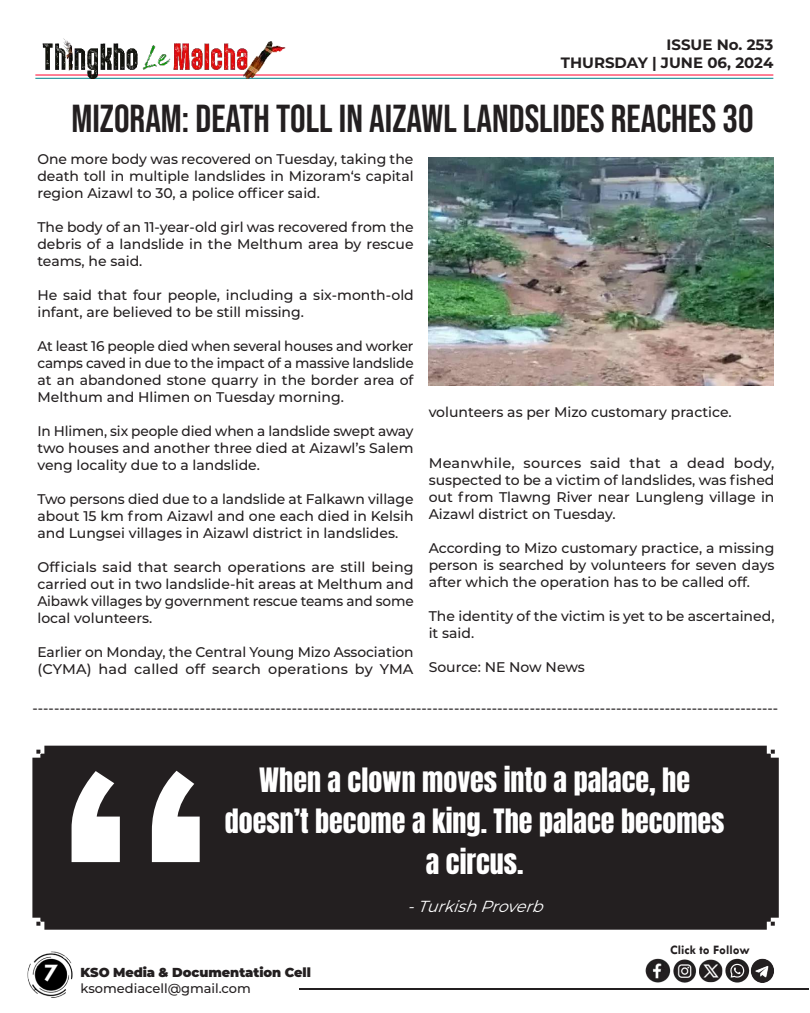
<style>
.page{position:relative;width:810px;height:1013px;background:#fff}
.page>*{position:absolute;margin:0;border:0;box-sizing:border-box;transform-origin:0 0}
.t1{font:700 320.1px "Tw Cen";color:#fff;scale:1.05 1}
.t2{font:39px "Bebas Neue";color:#231f20}
.t3{font:28px/41px "Anton";color:#fff;text-align:center}
.t4{font:700 26px "Tw Cen";color:#fff}
.t5{font:italic 100 16px "Montserrat";color:#fff}
.t6{font:700 15px/18px "Montserrat";color:#231f20;text-align:right}
.t7{font:500 14px/17px "Montserrat";color:#231f20;text-align:justify}
.t8{font:900 13px "Montserrat";letter-spacing:-.005em;color:#231f20}
.t9{font:500 13px "Montserrat";color:#231f20}
.t10{font:700 13px "Tw Cen";color:#231f20}
</style>
<div class="page">
<div style="left:32px;top:745px;width:747px;height:184px;background:#231f20"></div>
<hr style="left:299px;top:988px;width:509px;height:1px;background:#231f20">
<img style="left:27px;top:951px;width:46px;height:47px">
<hr style="left:35px;top:74px;width:738px;height:1px;background:#ff002d">
<hr style="left:35px;top:78px;width:738px;height:1px;background:#00848b">
<img style="left:35px;top:38px;width:254px;height:41px">
<img style="left:645px;top:958px;width:129px;height:25px">
<img style="left:428px;top:157px;width:345px;height:228px">
<p class="t6" style="left:561px;top:35px;width:214px">ISSUE No. 253<br>THURSDAY | JUNE 06, 2024</p>
<h2 class="t2" style="left:71px;top:96px;width:684px">MIZORAM: DEATH TOLL IN AIZAWL LANDSLIDES REACHES 30</h2>
<p class="t7" style="left:37px;top:150px;width:378px">One more body was recovered on Tuesday, taking the death toll in multiple landslides in Mizoram‘s capital region Aizawl to 30, a police officer said.</p>
<p class="t7" style="left:37px;top:218px;width:378px">The body of an 11-year-old girl was recovered from the debris of a landslide in the Melthum area by rescue teams, he said.</p>
<p class="t7" style="left:37px;top:286px;width:378px">He said that four people, including a six-month-old infant, are believed to be still missing.</p>
<p class="t7" style="left:37px;top:337px;width:378px">At least 16 people died when several houses and worker camps caved in due to the impact of a massive landslide at an abandoned stone quarry in the border area of Melthum and Hlimen on Tuesday morning.</p>
<p class="t7" style="left:37px;top:422px;width:378px">In Hlimen, six people died when a landslide swept away two houses and another three died at Aizawl’s Salem veng locality due to a landslide.</p>
<p class="t7" style="left:37px;top:490px;width:378px">Two persons died due to a landslide at Falkawn village about 15 km from Aizawl and one each died in Kelsih and Lungsei villages in Aizawl district in landslides.</p>
<p class="t7" style="left:37px;top:558px;width:378px">Officials said that search operations are still being carried out in two landslide-hit areas at Melthum and Aibawk villages by government rescue teams and some local volunteers.</p>
<p class="t7" style="left:37px;top:643px;width:378px">Earlier on Monday, the Central Young Mizo Association (CYMA) had called off search operations by YMA</p>
<p class="t7" style="left:429px;top:403px;width:305px">volunteers as per Mizo customary practice.</p>
<p class="t7" style="left:429px;top:454px;width:347px">Meanwhile, sources said that a dead body, suspected to be a victim of landslides, was fished out from Tlawng River near Lungleng village in Aizawl district on Tuesday.</p>
<p class="t7" style="left:429px;top:539px;width:347px">According to Mizo customary practice, a missing person is searched by volunteers for seven days after which the operation has to be called off.</p>
<p class="t7" style="left:429px;top:607px;width:347px">The identity of the victim is yet to be ascertained, it said.</p>
<p class="t7" style="left:429px;top:658px;width:158px">Source: NE Now News</p>
<p class="t7" style="left:32px;top:699px;width:747px">------------------------------------------------------------------------------------------------------------------------------------------</p>
<h3 class="t4" style="left:44px;top:957px;width:15px">7</h3>
<h1 class="t1" style="left:54px;top:683px;width:155px">“</h1>
<h3 class="t3" style="left:225px;top:761px;width:501px">When a clown moves into a palace, he doesn’t become a king. The palace becomes a circus.</h3>
<p class="t5" style="left:407px;top:895px;width:144px">-TurkishProverb</p>
<p class="t10" style="left:670px;top:942px;width:81px">Click to Follow</p>
<p class="t8" style="left:81px;top:962px;width:232px">KSO Media &amp; Documentation Cell</p>
<p class="t9" style="left:81px;top:978px;width:172px">ksomediacell@gmail.com</p>
</div>
